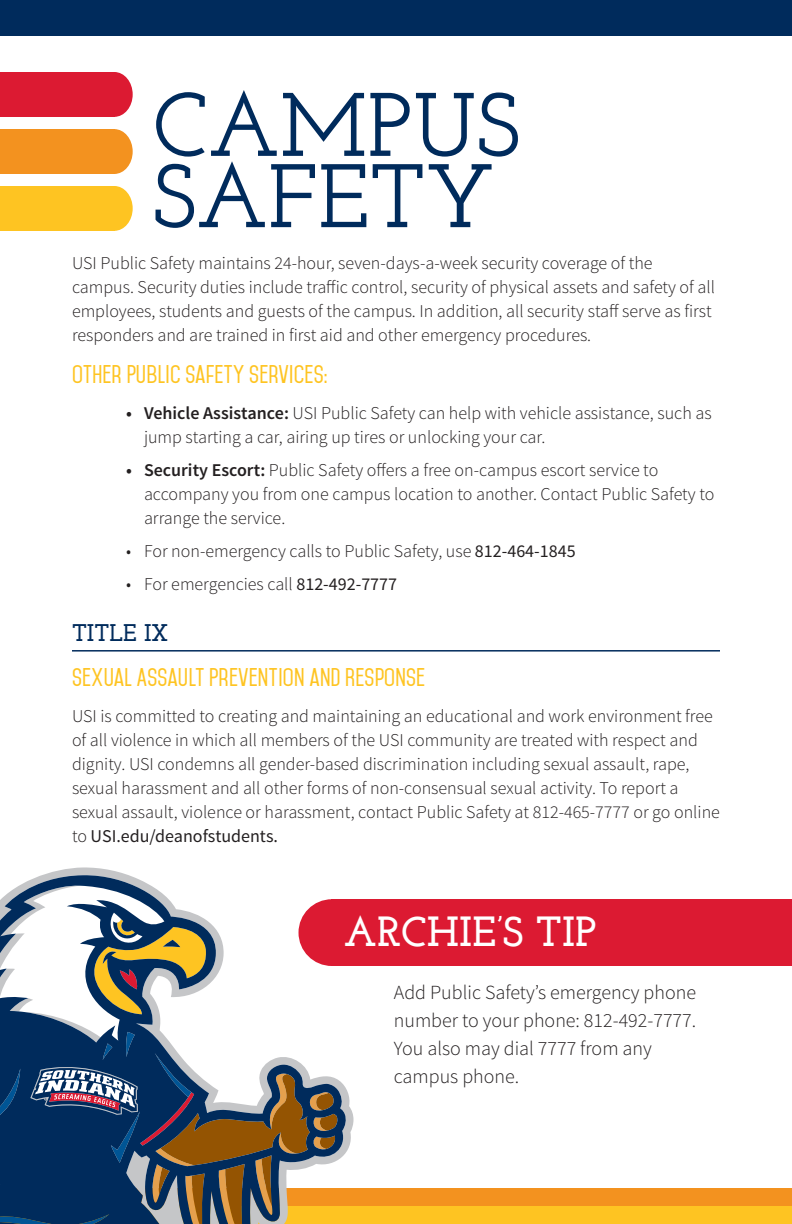
<style>
.page{position:relative;width:792px;height:1224px;background:#fff}
.page>*{position:absolute;margin:0;border:0;box-sizing:border-box;transform-origin:0 0}
.t1{font:600 90px/71.2px "Josefin Slab";color:#002b5c}
.t2{font:700 42px "Josefin Slab";color:#fff}
.t3{font:700 24px "Josefin Slab";color:#002b5c}
.t4{font:600 22px "Mohave";letter-spacing:.01em;color:#fec422}
.t5{font:300 20px/28px "Source Sans Pro";color:#231f20}
.t6{font:300 18px/24px "Source Sans Pro";color:#231f20}
.s1{font-weight:600}
.s2{font-weight:400}
</style>
<div class="page">
<div style="left:0;top:1206px;width:792px;height:18px;background:#fec422"></div>
<div style="left:0;top:0;width:792px;height:36px;background:#002b5c"></div>
<div style="left:0;top:1188px;width:792px;height:18px;background:#f3921f"></div>
<div style="left:332px;top:899px;width:460px;height:67px;background:#dc1a32"></div>
<hr style="left:72px;top:650px;width:648px;height:2px;background:#002b5c">
<div style="left:0;top:72px;width:114px;height:45px;background:#dc1a32"></div>
<div style="left:96px;top:72px;width:37px;height:45px;background:#dc1a32;border-radius:50%"></div>
<div style="left:0;top:129px;width:114px;height:45px;background:#f3921f"></div>
<div style="left:96px;top:129px;width:37px;height:45px;background:#f3921f;border-radius:50%"></div>
<div style="left:0;top:186px;width:114px;height:45px;background:#fec422"></div>
<div style="left:96px;top:186px;width:37px;height:45px;background:#fec422;border-radius:50%"></div>
<svg style="left:43px;top:867px;width:311px;height:284px"></svg>
<svg style="left:21px;top:875px;width:326px;height:285px"></svg>
<svg style="left:0;top:885px;width:338px;height:339px"></svg>
<h1 class="t1" style="left:153px;top:90px;width:368px">CAMPUS<br>SAFETY</h1>
<p class="t6" style="left:72px;top:251px;width:645px">USI Public Safety maintains 24-hour, seven-days-a-week security coverage of the campus. Security duties include traffic control, security of physical assets and safety of all employees, students and guests of the campus. In addition, all security staff serve as first responders and are trained in first aid and other emergency procedures.</p>
<p class="t4" style="left:72px;top:361px;width:257px">OTHER PUBLIC SAFETY SERVICES:</p>
<p class="t6" style="left:144px;top:401px;width:569px;text-indent:-18px"><span class="s1">• Vehicle Assistance:</span> USI Public Safety can help with vehicle assistance, such as jump starting a car, airing up tires or unlocking your car.</p>
<p class="t6" style="left:144px;top:458px;width:572px;text-indent:-18px"><span class="s1">• Security Escort:</span> Public Safety offers a free on-campus escort service to accompany you from one campus location to another. Contact Public Safety to arrange the service.</p>
<p class="t6" style="left:126px;top:539px;width:451px">• For non-emergency calls to Public Safety, use <span class="s2">812-464-1845</span></p>
<p class="t6" style="left:126px;top:572px;width:273px">• For emergencies call <span class="s2">812-492-7777</span></p>
<h3 class="t3" style="left:72px;top:619px;width:98px">TITLE IX</h3>
<p class="t4" style="left:72px;top:664px;width:355px">SEXUAL ASSAULT PREVENTION AND RESPONSE</p>
<p class="t6" style="left:72px;top:704px;width:649px">USI is committed to creating and maintaining an educational and work environment free of all violence in which all members of the USI community are treated with respect and dignity. USI condemns all gender-based discrimination including sexual assault, rape, sexual harassment and all other forms of non-consensual sexual activity. To report a sexual assault, violence or harassment, contact Public Safety at 812-465-7777 or go online to <span class="s2">USI.edu/deanofstudents.</span></p>
<h2 class="t2" style="left:344px;top:907px;width:254px">ARCHIE’S TIP</h2>
<p class="t5" style="left:394px;top:978px;width:304px">Add Public Safety’s emergency phone number to your phone: 812-492-7777.<br>You also may dial 7777 from any campus phone.</p>
</div>
